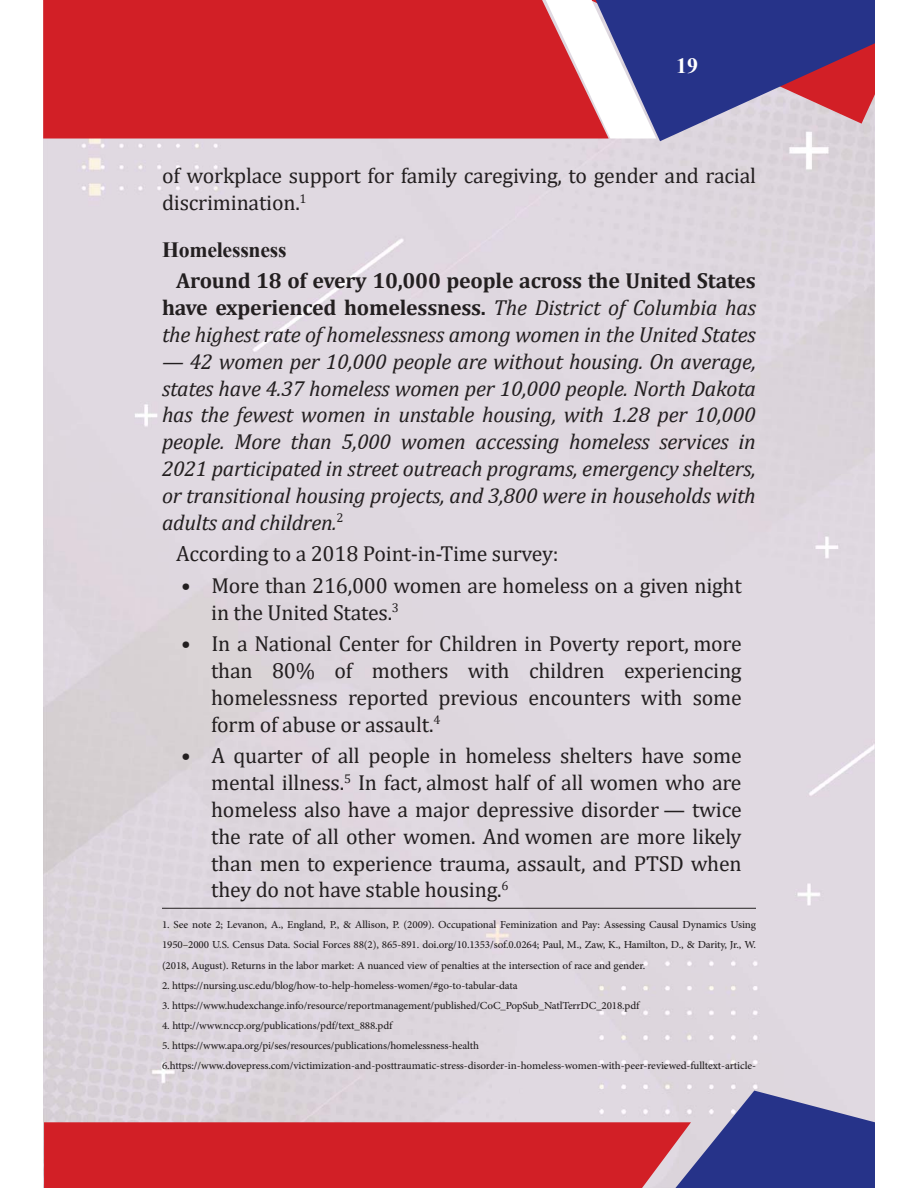
<style>
.page{position:relative;width:918px;height:1188px;background:#fff}
.page>*{position:absolute;margin:0;border:0;box-sizing:border-box;transform-origin:0 0}
.t1{font:21.75px/26.8px "Cambria";letter-spacing:-.01em;color:#231f20}
.t2{font:italic 21.75px/26.8px "Cambria";letter-spacing:-.01em;color:#231f20;text-align:justify}
.t3{font:700 21.75px "Times New Roman";letter-spacing:-.01em;color:#231f20}
.t4{font:700 21.75px "Times New Roman";color:#fff}
.t5{font:15.15px/20.1px "Adobe Arabic";letter-spacing:-.01em;color:#231f20;text-align:justify}
.s1{font-weight:700;font-style:normal}
</style>
<div class="page">
<div style="left:43px;top:0;width:481px;height:139px;background:#d21f26"></div>
<svg style="left:44px;top:1091px;width:831px;height:97px;background:#b85d71"></svg>
<svg style="left:524px;top:0;width:351px;height:139px;background:#83608d"></svg>
<hr style="left:162px;top:908px;width:594px;height:1px;background:#231f20">
<h1 class="t4" style="left:676px;top:54px;width:23px">19</h1>
<h1 class="t1" style="left:162px;top:162px;width:596px">of workplace support for family caregiving, to gender and racial discrimination.<sup>1</sup></h1>
<h1 class="t3" style="left:162px;top:237px;width:126px">Homelessness</h1>
<h1 class="t2" style="left:162px;top:267px;width:596px;text-indent:14px"><span class="s1">Around 18 of every 10,000 people across the United States have experienced homelessness.</span> The District of Columbia has the highest rate of homelessness among women in the United States</h1>
<p class="t2" style="left:162px;top:347px;width:596px">— 42 women per 10,000 people are without housing. On average, states have 4.37 homeless women per 10,000 people. North Dakota has the fewest women in unstable housing, with 1.28 per 10,000 people. More than 5,000 women accessing homeless services in 2021 participated in street outreach programs, emergency shelters, or transitional housing projects, and 3,800 were in households with adults and children.<sup>2</sup></p>
<h1 class="t1" style="left:176px;top:540px;width:384px">According to a 2018 Point-in-Time survey:</h1>
<h1 class="t1" style="left:211px;top:572px;width:532px;text-indent:-30px">• More than 216,000 women are homeless on a given night in the United States.<sup>3</sup></h1>
<h1 class="t1" style="left:211px;top:630px;width:532px;text-align:justify;text-indent:-30px">• In a National Center for Children in Poverty report, more than 80% of mothers with children experiencing homelessness reported previous encounters with some form of abuse or assault.<sup>4</sup></h1>
<p class="t1" style="left:211px;top:742px;width:532px;text-align:justify;text-indent:-30px">• A quarter of all people in homeless shelters have some mental illness.<sup>5</sup> In fact, almost half of all women who are homeless also have a major depressive disorder — twice the rate of all other women. And women are more likely than men to experience trauma, assault, and PTSD when they do not have stable housing.<sup>6</sup></p>
<p class="t5" style="left:162px;top:913px;width:596px">1. See note 2; Levanon, A., England, P., &amp; Allison, P. (2009). Occupational Feminization and Pay: Assessing Causal Dynamics Using 1950–2000 U.S. Census Data. Social Forces 88(2), 865-891. doi.org/10.1353/sof.0.0264; Paul, M., Zaw, K., Hamilton, D., &amp; Darity, Jr., W. (2018, August). Returns in the labor market: A nuanced view of penalties at the intersection of race and gender.</p>
<p class="t5" style="left:162px;top:973px;width:357px">2. https://nursing.usc.edu/blog/how-to-help-homeless-women/#go-to-tabular-data</p>
<p class="t5" style="left:162px;top:994px;width:479px">3. https://www.hudexchange.info/resource/reportmanagement/published/CoC_PopSub_NatlTerrDC_2018.pdf</p>
<p class="t5" style="left:162px;top:1014px;width:232px">4. http://www.nccp.org/publications/pdf/text_888.pdf</p>
<p class="t5" style="left:162px;top:1034px;width:596px">5. https://www.apa.org/pi/ses/resources/publications/homelessness-health<br>6.https://www.dovepress.com/victimization-and-posttraumatic-stress-disorder-in-homeless-women-with-peer-reviewed-fulltext-article-</p>
</div>
